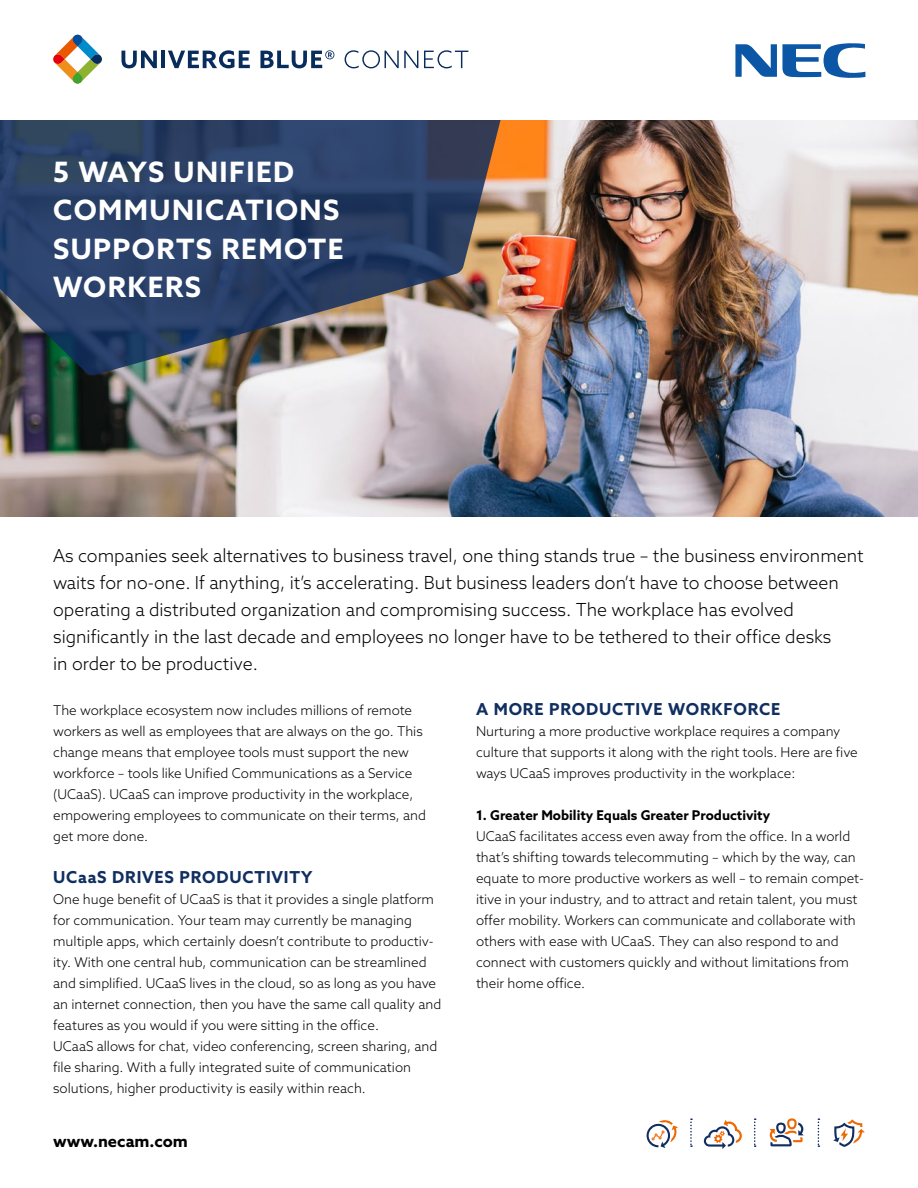
<style>
.page{position:relative;width:918px;height:1188px;background:#fff}
.page>*{position:absolute;margin:0;border:0;box-sizing:border-box;transform-origin:0 0}
.t1{font:700 28.05px/38.2px "Azo Sans";letter-spacing:.05em;color:#fff}
.t2{font:300 18px/27px "Azo Sans";color:#000}
.t3{font:700 16.5px "Azo Sans";letter-spacing:.05em;color:#102e60}
.t4{font:700 16.5px "Azo Sans";color:#000}
.t5{font:300 13.5px/21px "Azo Sans";color:#000}
.t6{font:700 13.5px "Azo Sans";color:#000}
</style>
<div class="page">
<img style="left:0;top:120px;width:918px;height:396px">
<svg style="left:647px;top:1120px;width:31px;height:28px"></svg>
<svg style="left:769px;top:1118px;width:35px;height:28px"></svg>
<svg style="left:704px;top:1120px;width:38px;height:29px"></svg>
<svg style="left:833px;top:1119px;width:32px;height:28px"></svg>
<svg style="left:818px;top:1118px;width:1px;height:29px"></svg>
<svg style="left:754px;top:1118px;width:2px;height:29px"></svg>
<svg style="left:690px;top:1118px;width:2px;height:29px"></svg>
<img style="left:0;top:120px;width:556px;height:256px">
<svg style="left:735px;top:43px;width:130px;height:35px"></svg>
<svg style="left:53px;top:35px;width:49px;height:49px"></svg>
<svg style="left:121px;top:51px;width:36px;height:17px"></svg>
<hr style="left:161px;top:51px;width:4px;height:17px;background:#082c5c">
<svg style="left:168px;top:50px;width:82px;height:18px"></svg>
<svg style="left:260px;top:50px;width:74px;height:18px"></svg>
<svg style="left:345px;top:50px;width:73px;height:18px"></svg>
<svg style="left:424px;top:50px;width:44px;height:18px"></svg>
<h1 class="t1" style="left:53px;top:152px;width:292px">5 WAYS UNIFIED<br>COMMUNICATIONS<br>SUPPORTS REMOTE<br>WORKERS</h1>
<p class="t2" style="left:53px;top:541px;width:812px">As companies seek alternatives to business travel, one thing stands true – the business environment waits for no-one. If anything, it’s accelerating. But business leaders don’t have to choose between operating a distributed organization and compromising success. The workplace has evolved significantly in the last decade and employees no longer have to be tethered to their office desks<br>in order to be productive.</p>
<p class="t5" style="left:53px;top:699px;width:374px">The workplace ecosystem now includes millions of remote workers as well as employees that are always on the go. This change means that employee tools must support the new workforce – tools like Unified Communications as a Service (UCaaS). UCaaS can improve productivity in the workplace, empowering employees to communicate on their terms, and get more done.</p>
<p class="t3" style="left:53px;top:866px;width:261px">UCaaS DRIVES PRODUCTIVITY</p>
<p class="t5" style="left:53px;top:888px;width:390px">One huge benefit of UCaaS is that it provides a single platform for communication. Your team may currently be managing multiple apps, which certainly doesn’t contribute to productiv&shy;ity. With one central hub, communication can be streamlined and simplified. UCaaS lives in the cloud, so as long as you have an internet connection, then you have the same call quality and features as you would if you were sitting in the office.<br>UCaaS allows for chat, video conferencing, screen sharing, and file sharing. With a fully integrated suite of communication solutions, higher productivity is easily within reach.</p>
<p class="t3" style="left:476px;top:698px;width:306px">A MORE PRODUCTIVE WORKFORCE</p>
<p class="t5" style="left:476px;top:720px;width:383px">Nurturing a more productive workplace requires a company culture that supports it along with the right tools. Here are five ways UCaaS improves productivity in the workplace:</p>
<p class="t6" style="left:476px;top:806px;width:296px">1. Greater Mobility Equals Greater Productivity</p>
<p class="t5" style="left:476px;top:825px;width:389px">UCaaS facilitates access even away from the office. In a world that’s shifting towards telecommuting – which by the way, can equate to more productive workers as well – to remain compet&shy;itive in your industry, and to attract and retain talent, you must offer mobility. Workers can communicate and collaborate with others with ease with UCaaS. They can also respond to and connect with customers quickly and without limitations from their home office.</p>
<p class="t4" style="left:53px;top:1130px;width:136px">www.necam.com</p>
</div>
